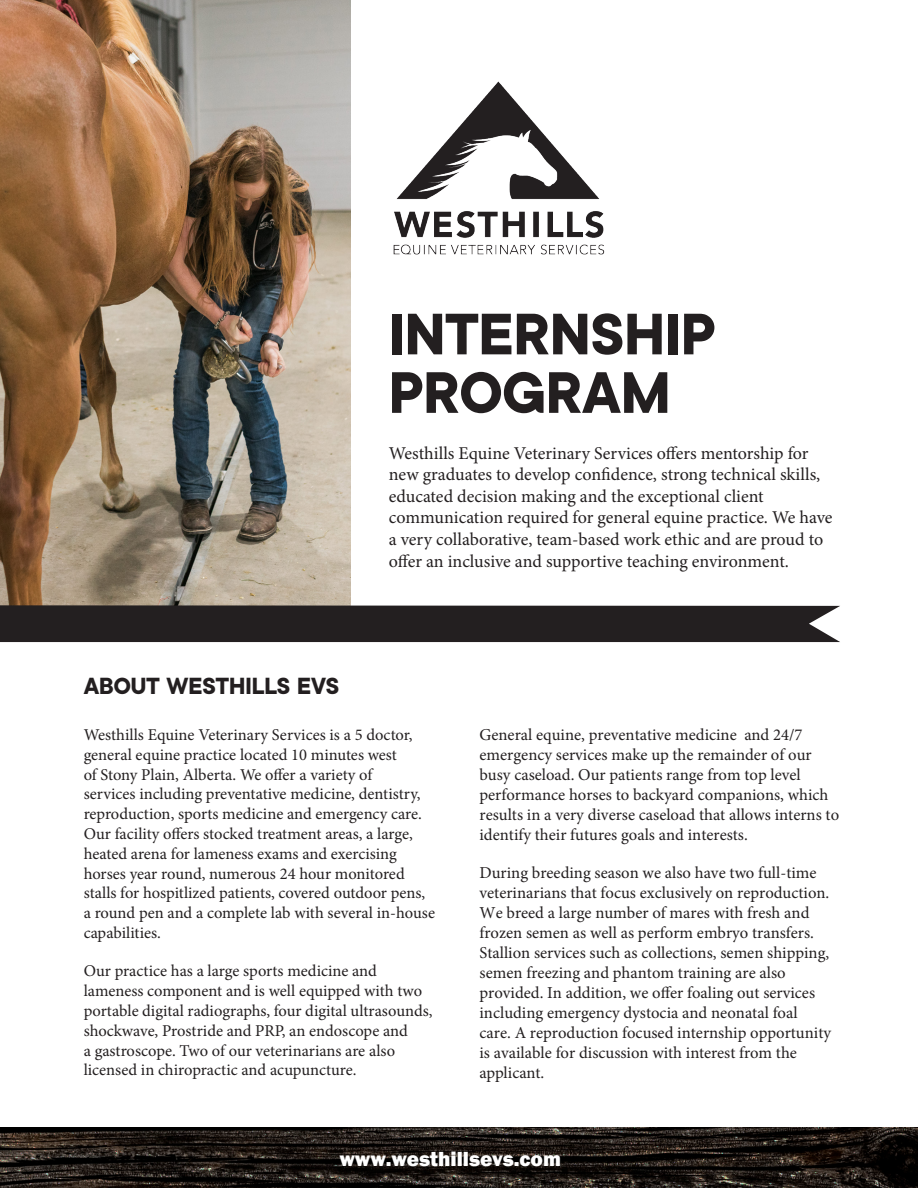
<style>
.page{position:relative;width:918px;height:1188px;background:#fff}
.page>*{position:absolute;margin:0;border:0;box-sizing:border-box;transform-origin:0 0}
.t1{font:700 60px "Kinsans";color:#231f20}
.t2{font:700 24px "Kinsans";color:#231f20}
.t3{font:800 21px "Franklin Gothic";color:#fff}
.t4{font:18px/21.6px "Minion Pro";color:#231f20}
.t5{font:16.65px/20px "Minion Pro";color:#231f20}
.t6{font:16.5px/19.8px "Minion Pro";color:#231f20}
</style>
<div class="page">
<img style="left:0;top:0;width:351px;height:605px">
<img style="left:393px;top:81px;width:212px;height:174px">
<div style="left:0;top:605px;width:840px;height:37px;background:#231f20"></div>
<img style="left:0;top:1128px;width:918px;height:60px">
<p class="t2" style="left:84px;top:677px;width:257px">ABOUT WESTHILLS EVS</p>
<p class="t1" style="left:389px;top:313px;width:328px">INTERNSHIP</p>
<p class="t1" style="left:389px;top:372px;width:283px">PROGRAM</p>
<p class="t4" style="left:389px;top:442px;width:433px">Westhills Equine Veterinary Services offers mentorship for new graduates to develop confidence, strong technical skills,</p>
<p class="t4" style="left:389px;top:485px;width:445px">educated decision making and the exceptional client communication required for general equine practice. We have a very collaborative, team-based work ethic and are proud to offer an inclusive and supportive teaching environment.</p>
<p class="t6" style="left:84px;top:725px;width:353px">Westhills Equine Veterinary Services is a 5 doctor, general equine practice located 10 minutes west<br>of Stony Plain, Alberta. We offer a variety of<br>services including preventative medicine, dentistry, reproduction, sports medicine and emergency care.<br>Our facility offers stocked treatment areas, a large, heated arena for lameness exams and exercising horses year round, numerous 24 hour monitored stalls for hospitlized patients, covered outdoor pens, a round pen and a complete lab with several in-house capabilities.</p>
<p class="t6" style="left:84px;top:961px;width:350px">Our practice has a large sports medicine and lameness component and is well equipped with two portable digital radiographs, four digital ultrasounds, shockwave, Prostride and PRP, an endoscope and<br>a gastroscope. Two of our veterinarians are also licensed in chiropractic and acupuncture.</p>
<p class="t5" style="left:480px;top:725px;width:361px">General equine, preventative medicine and 24/7 emergency services make up the remainder of our busy caseload. Our patients range from top level performance horses to backyard companions, which results in a very diverse caseload that allows interns to identify their futures goals and interests.</p>
<p class="t5" style="left:480px;top:863px;width:353px">During breeding season we also have two full-time veterinarians that focus exclusively on reproduction.<br>We breed a large number of mares with fresh and frozen semen as well as perform embryo transfers.<br>Stallion services such as collections, semen shipping, semen freezing and phantom training are also provided. In addition, we offer foaling out services including emergency dystocia and neonatal foal care. A reproduction focused internship opportunity is available for discussion with interest from the applicant.</p>
<p class="t3" style="left:339px;top:1145px;width:223px">www.westhillsevs.com</p>
</div>
